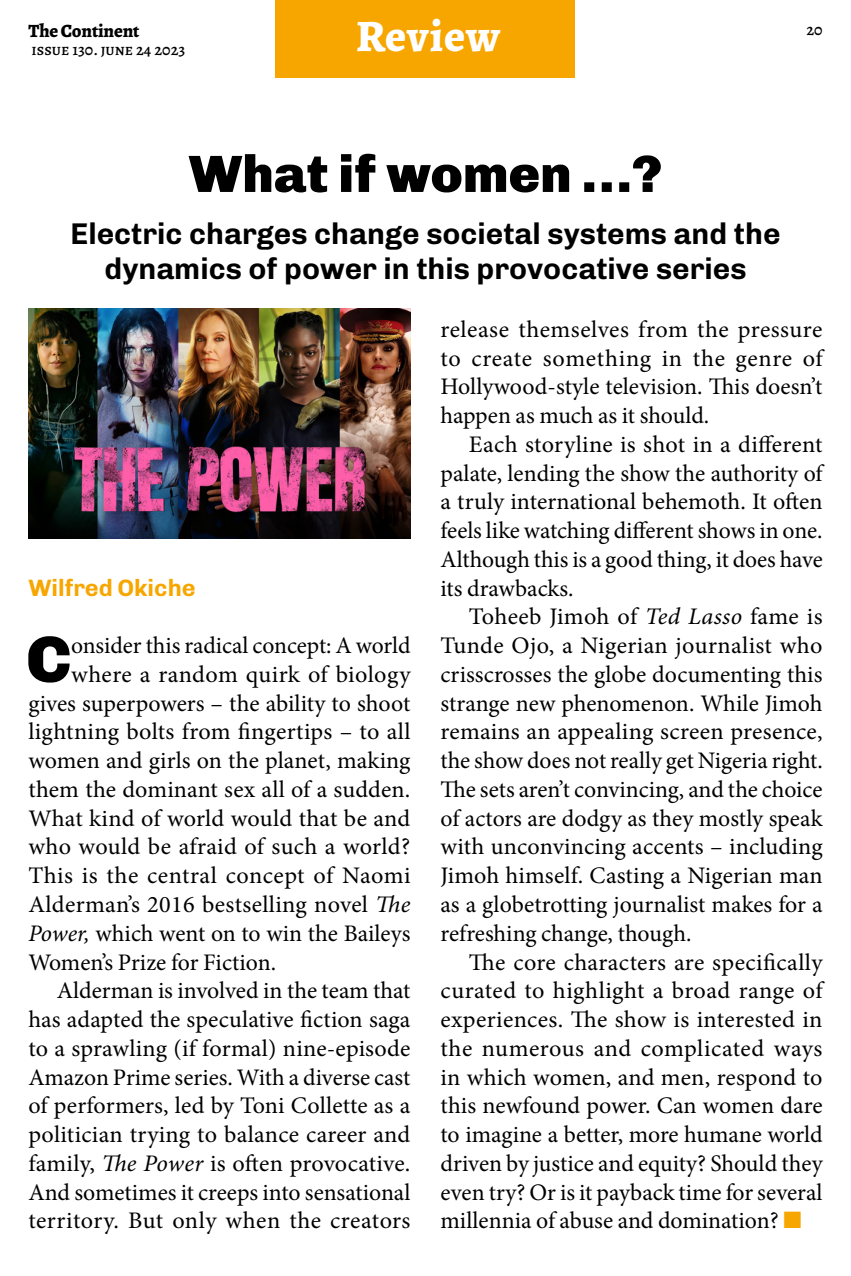
<style>
.page{position:relative;width:851px;height:1276px;background:#fff}
.page>*{position:absolute;margin:0;border:0;box-sizing:border-box;transform-origin:0 0}
.t1{font:900 65.75px "Chivo";color:#000}
.t2{font:900 52.5px "Chivo";color:#000}
.t3{font:800 45px "Alegreya";letter-spacing:.02em;color:#fff}
.t4{font:700 30px/35px "Chivo";color:#000;text-align:center}
.t5{font:23.75px/28.8px "Minion Pro";color:#000;text-align:justify}
.t6{font:23.75px "Minion Pro";letter-spacing:.02em;color:#000}
.t7{font:700 23.75px "Chivo";color:#f7a600}
.t8{font:800 18.75px "Alegreya";letter-spacing:-.01em;color:#000}
.t9{font:500 16.25px "Alegreya";color:#000}
.s1{font-style:italic}
.s2{color:#f7a600}
</style>
<div class="page">
<img style="left:28px;top:308px;width:382px;height:230px">
<div style="left:275px;top:0;width:300px;height:78px;background:#f7a600"></div>
<p class="t8" style="left:28px;top:18px;width:113px">The Continent</p>
<p class="t9" style="left:32px;top:39px;width:155px">issue 130. june 24 2023</p>
<p class="t3" style="left:356px;top:3px;width:145px">Review</p>
<p class="t9" style="left:806px;top:19px;width:18px">20</p>
<p class="t2" style="left:189px;top:143px;width:475px">What if women …?</p>
<p class="t4" style="left:70px;top:216px;width:711px">Electric charges change societal systems and the dynamics of power in this provocative series</p>
<p class="t7" style="left:28px;top:573px;width:169px">Wilfred Okiche</p>
<p class="t1" style="left:26px;top:620px;width:46px">C</p>
<p class="t5" style="left:71px;top:631px;width:341px">onsider this radical concept: A world</p>
<p class="t5" style="left:71px;top:660px;width:341px">where a random quirk of biology</p>
<p class="t5" style="left:28px;top:689px;width:383px">gives superpowers – the ability to shoot</p>
<p class="t5" style="left:28px;top:717px;width:383px">lightning bolts from fingertips – to all</p>
<p class="t5" style="left:28px;top:746px;width:383px">women and girls on the planet, making</p>
<p class="t5" style="left:28px;top:775px;width:383px">them the dominant sex all of a sudden.</p>
<p class="t5" style="left:28px;top:804px;width:383px">What kind of world would that be and</p>
<p class="t5" style="left:28px;top:832px;width:383px">who would be afraid of such a world?</p>
<p class="t6" style="left:28px;top:859px;width:383px">This is the central concept of Naomi</p>
<p class="t5" style="left:28px;top:890px;width:383px">Alderman’s 2016 bestselling novel <span class="s1">The</span></p>
<p class="t5" style="left:28px;top:919px;width:383px"><span class="s1">Power,</span> which went on to win the Baileys</p>
<p class="t5" style="left:28px;top:947px;width:249px">Women’s Prize for Fiction.</p>
<p class="t5" style="left:28px;top:976px;width:383px;text-indent:28px">Alderman is involved in the team that has adapted the speculative fiction saga to a sprawling (if formal) nine-episode Amazon Prime series. With a diverse cast of performers, led by Toni Collette as a politician trying to balance career and family, <span class="s1">The Power</span> is often provocative.<br>And sometimes it creeps into sensational territory. But only when the creators</p>
<p class="t5" style="left:440px;top:315px;width:383px">release themselves from the pressure to create something in the genre of Hollywood-style television. This doesn’t happen as much as it should.</p>
<p class="t5" style="left:440px;top:430px;width:383px;text-indent:28px">Each storyline is shot in a different palate, lending the show the authority of a truly international behemoth. It often feels like watching different shows in one.<br>Although this is a good thing, it does have its drawbacks.</p>
<p class="t5" style="left:440px;top:602px;width:383px;text-indent:28px">Toheeb Jimoh of <span class="s1">Ted Lasso</span> fame is Tunde Ojo, a Nigerian journalist who crisscrosses the globe documenting this strange new phenomenon. While Jimoh remains an appealing screen presence, the show does not really get Nigeria right.<br>The sets aren’t convincing, and the choice of actors are dodgy as they mostly speak with unconvincing accents – including Jimoh himself. Casting a Nigerian man as a globetrotting journalist makes for a refreshing change, though.</p>
<p class="t5" style="left:440px;top:947px;width:383px;text-indent:28px">The core characters are specifically curated to highlight a broad range of experiences. The show is interested in the numerous and complicated ways in which women, and men, respond to this newfound power. Can women dare to imagine a better, more humane world driven by justice and equity? Should they even try? Or is it payback time for several millennia of abuse and domination? <span class="s2">■</span></p>
</div>
